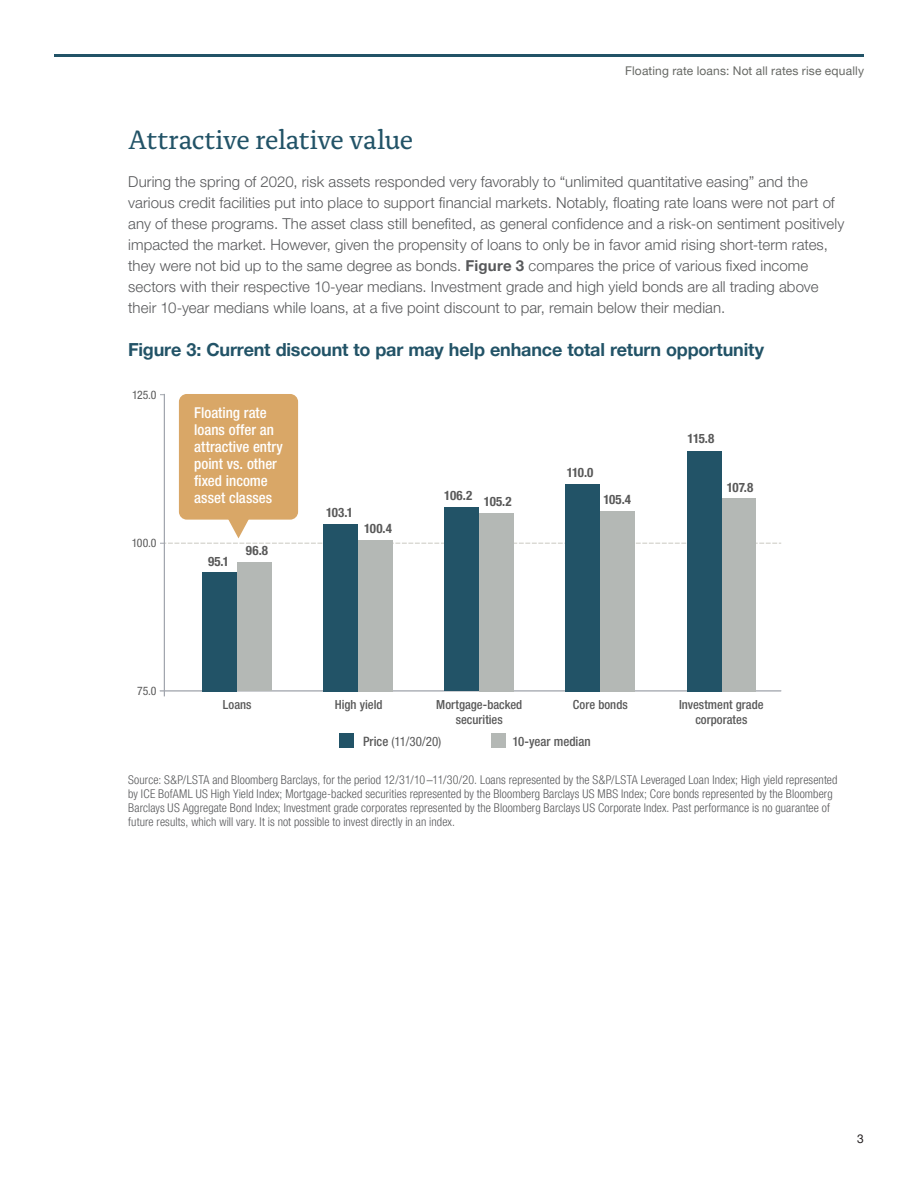
<style>
.page{position:relative;width:918px;height:1188px;background:#fff}
.page>*{position:absolute;margin:0;border:0;box-sizing:border-box;transform-origin:0 0}
.K_Main_head{font:27.75px "Alda OT";letter-spacing:-.02em;color:#225367}
.K_Chart_head{font:700 18px "Helvetica Neue LT Pro";letter-spacing:-.01em;color:#225367}
.K_body_text{font:300 15px/21px "Helvetica Neue LT Pro";letter-spacing:.005em;color:#57585a}
.t1{font:500 condensed 15px/17px "Helvetica Neue LT Pro";color:#fff}
.t2{font:700 condensed 12.9px "Helvetica Neue LT Pro";letter-spacing:-.04em;color:#595959}
.t3{font:condensed 12.9px "Helvetica Neue LT Pro";color:#595959}
.t4{font:500 condensed 12.9px "Helvetica Neue LT Pro";letter-spacing:-.005em;color:#595959}
.t5{font:500 condensed 12.6px/14.5px "Helvetica Neue LT Pro";color:#595959;text-align:center}
.K_Source__Hel-light{font:300 condensed 12px/14.2px "Helvetica Neue LT Pro";letter-spacing:.01em;color:#57585a}
.t6{font:12px "Helvetica Neue LT Pro";letter-spacing:.015em;color:#666864}
.t7{font:12px "Helvetica Neue LT Pro";color:#231f20}
.t8{font:condensed 11.7px "Helvetica Neue LT Pro";letter-spacing:-.015em;color:#595959}
.s1{font-weight:700}
.s2{font-weight:500}
.s3{font-stretch:normal}
</style>
<div class="page">
<hr style="left:54px;top:54px;width:810px;height:3px;background:#225367">
<hr style="left:160px;top:690px;width:621px;height:2px;background:#a1a5ad">
<div style="left:202px;top:572px;width:35px;height:119px;background:#225367"></div>
<div style="left:237px;top:562px;width:35px;height:129px;background:#b4b8b5"></div>
<div style="left:479px;top:513px;width:35px;height:178px;background:#b4b8b5"></div>
<div style="left:444px;top:508px;width:35px;height:183px;background:#225367"></div>
<div style="left:600px;top:511px;width:35px;height:180px;background:#b4b8b5"></div>
<div style="left:565px;top:484px;width:35px;height:207px;background:#225367"></div>
<div style="left:721px;top:498px;width:35px;height:193px;background:#b4b8b5"></div>
<div style="left:687px;top:451px;width:35px;height:240px;background:#225367"></div>
<hr style="left:164px;top:394px;width:1px;height:302px;background:#a1a5ad">
<div style="left:491px;top:733px;width:14px;height:14px;background:#b4b8b5"></div>
<div style="left:339px;top:733px;width:14px;height:14px;background:#225367"></div>
<div style="left:358px;top:540px;width:35px;height:151px;background:#b4b8b5"></div>
<div style="left:323px;top:524px;width:35px;height:167px;background:#225367"></div>
<div style="left:179px;top:394px;width:119px;height:126px;background:#d9a767;border-radius:8px"></div>
<svg style="left:160px;top:518px;width:621px;height:26px"></svg>
<p class="t6" style="left:625px;top:63px;width:240px">Floating rate loans: Not all rates rise equally</p>
<p class="K_Main_head" style="left:128px;top:128px;width:286px">Attractive relative value</p>
<p class="K_body_text" style="left:128px;top:171px;width:718px">During the spring of 2020, risk assets responded very favorably to “unlimited quantitative easing” and the various credit facilities put into place to support financial markets. Notably, floating rate loans were not part of any of these programs. The asset class still benefited, as general confidence and a risk-on sentiment positively impacted the market. However, given the propensity of loans to only be in favor amid rising short-term rates, they were not bid up to the same degree as bonds. <span class="s1">Figure 3</span> compares the price of various fixed income sectors with their respective 10-year medians. Investment grade and high yield bonds are all trading above their 10-year medians while loans, at a five point discount to par, remain below their median.</p>
<p class="K_Chart_head" style="left:128px;top:339px;width:637px">Figure 3: Current discount to par may help enhance total return opportunity</p>
<p class="t8" style="left:132px;top:388px;width:26px">125.0</p>
<p class="t8" style="left:132px;top:536px;width:26px">100.0</p>
<p class="t1" style="left:194px;top:404px;width:90px">Floating rate loans offer an attractive entry point vs. other fixed income asset classes</p>
<p class="t2" style="left:208px;top:553px;width:23px">95.1</p>
<p class="t2" style="left:246px;top:543px;width:24px">96.8</p>
<p class="t2" style="left:326px;top:504px;width:28px">103.1</p>
<p class="t2" style="left:364px;top:521px;width:29px">100.4</p>
<p class="t2" style="left:444px;top:487px;width:29px">106.2</p>
<p class="t2" style="left:484px;top:494px;width:29px">105.2</p>
<p class="t2" style="left:567px;top:465px;width:28px">110.0</p>
<p class="t2" style="left:603px;top:492px;width:29px">105.4</p>
<p class="t8" style="left:137px;top:684px;width:21px">75.0</p>
<p class="t5" style="left:223px;top:698px;width:30px">Loans</p>
<p class="t5" style="left:335px;top:698px;width:49px">High yield</p>
<p class="t5" style="left:436px;top:698px;width:88px">Mortgage-backed securities</p>
<p class="t5" style="left:573px;top:698px;width:56px">Core bonds</p>
<p class="t3" style="left:363px;top:733px;width:80px"><span class="s2">Price</span> (11/30/20)</p>
<p class="t4" style="left:512px;top:733px;width:80px">10-year median</p>
<p class="t2" style="left:688px;top:431px;width:28px">115.8</p>
<p class="t2" style="left:727px;top:479px;width:28px">107.8</p>
<p class="t5" style="left:679px;top:698px;width:86px">Investment grade corporates</p>
<p class="K_Source__Hel-light" style="left:128px;top:772px;width:711px">Source: S&amp;P/LSTA and Bloomberg Barclays, for the period 12/31/10<span class="s3">–</span>11/30/20. Loans represented by the S&amp;P/LSTA Leveraged Loan Index; High yield represented by ICE BofAML US High Yield Index; Mortgage-backed securities represented by the Bloomberg Barclays US MBS Index; Core bonds represented by the Bloomberg Barclays US Aggregate Bond Index; Investment grade corporates represented by the Bloomberg Barclays US Corporate Index. Past performance is no guarantee of future results, which will vary. It is not possible to invest directly in an index.</p>
<p class="t7" style="left:857px;top:1131px;width:8px">3</p>
</div>
